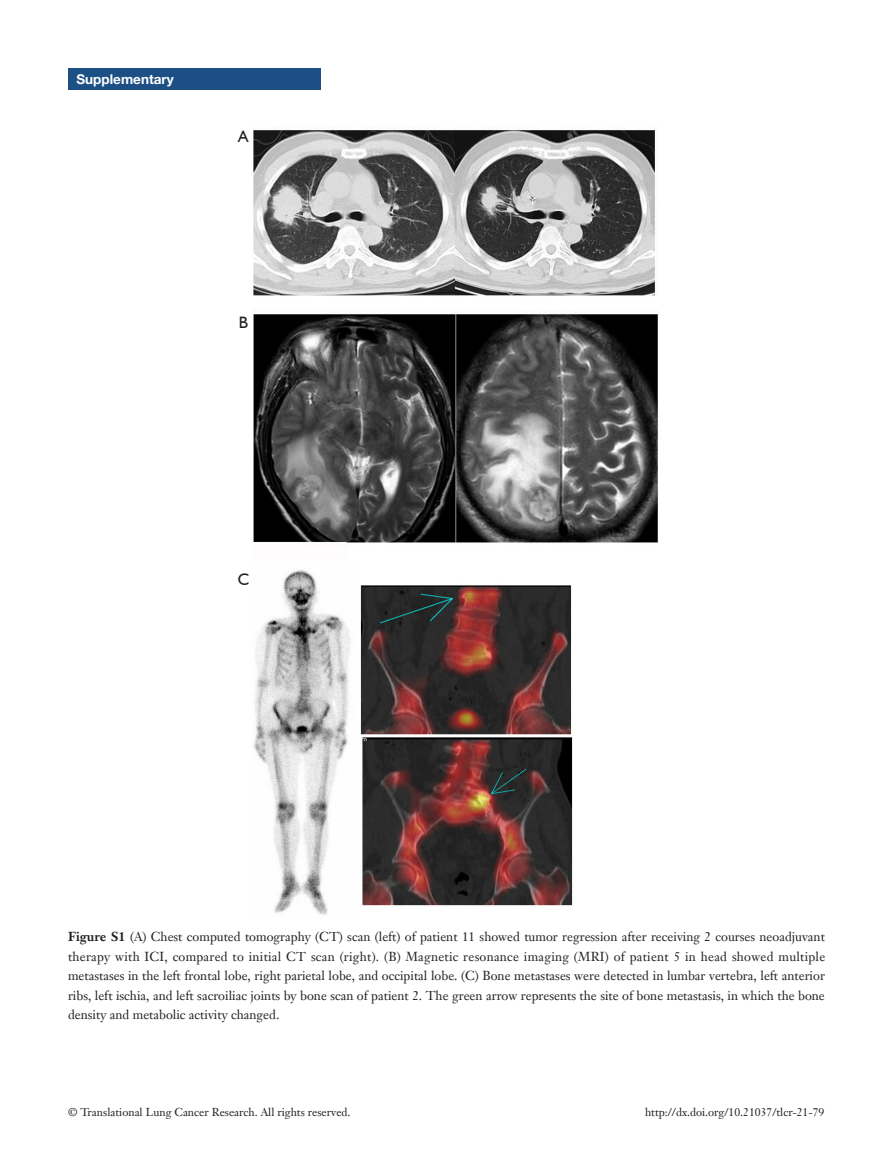
<style>
.page{position:relative;width:893px;height:1170px;background:#fff}
.page>*{position:absolute;margin:0;border:0;box-sizing:border-box;transform-origin:0 0}
.Cite{font:16.5px "Humanist 521 BT";color:#231f20}
.栏目{font:700 13.5px "Helvetica Neue LT Pro";color:#fff}
.t1{font:12.75px/19.5px "Janson Text LT";color:#231f20;text-align:justify}
.t2{font:11.25px "Janson Text LT";color:#231f20}
.s1{font-weight:700}
</style>
<div class="page">
<div style="left:68px;top:68px;width:252px;height:21px;background:#1c5085"></div>
<img style="left:253px;top:130px;width:405px;height:785px">
<p class="栏目" style="left:77px;top:70px;width:99px">Supplementary</p>
<p class="Cite" style="left:238px;top:126px;width:12px">A</p>
<p class="Cite" style="left:239px;top:312px;width:11px">B</p>
<p class="Cite" style="left:238px;top:569px;width:13px">C</p>
<p class="t1" style="left:68px;top:927px;width:759px"><span class="s1">Figure S1</span> (A) Chest computed tomography (CT) scan (left) of patient 11 showed tumor regression after receiving 2 courses neoadjuvant therapy with ICI, compared to initial CT scan (right). (B) Magnetic resonance imaging (MRI) of patient 5 in head showed multiple metastases in the left frontal lobe, right parietal lobe, and occipital lobe. (C) Bone metastases were detected in lumbar vertebra, left anterior ribs, left ischia, and left sacroiliac joints by bone scan of patient 2. The green arrow represents the site of bone metastasis, in which the bone density and metabolic activity changed.</p>
<p class="t2" style="left:68px;top:1104px;width:284px">© Translational Lung Cancer Research. All rights reserved.</p>
<p class="t2" style="left:645px;top:1104px;width:181px">http://dx.doi.org/10.21037/tlcr-21-79</p>
</div>
